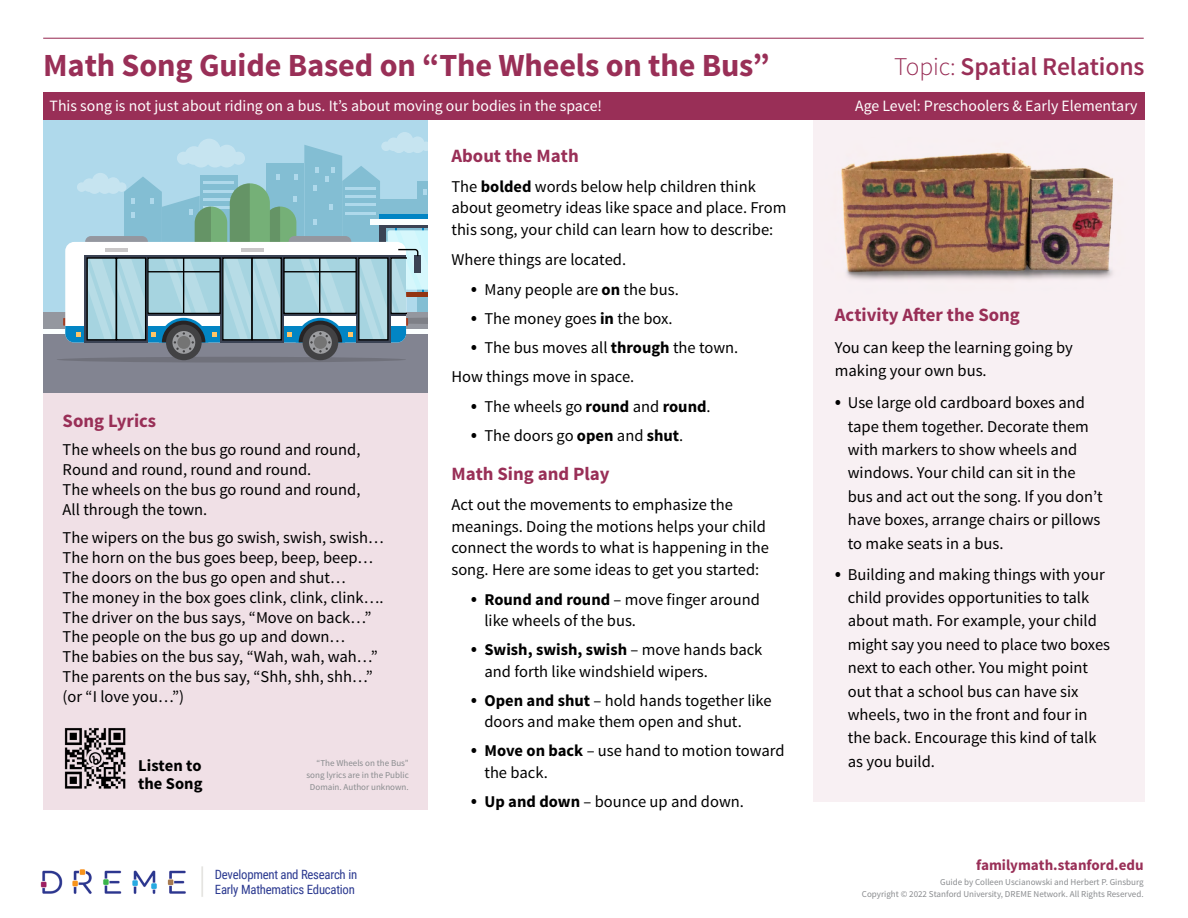
<style>
.page{position:relative;width:1188px;height:918px;background:#fff}
.page>*{position:absolute;margin:0;border:0;box-sizing:border-box;transform-origin:0 0}
.Headline_longer_text{font:700 32.25px "Source Sans Pro";letter-spacing:-.005em;color:#992f57}
.Headline_longer_text-2{font:600 25.5px "Source Sans Pro";letter-spacing:-.005em;color:#992f57}
.Subhead_small{font:700 18.75px "Source Sans Pro";color:#992f57}
.Text_Regular{font:16.5px/19.8px "Source Sans Pro";color:#000}
.Text_bullet{font:16.5px/23.4px "Source Sans Pro";color:#000}
.Text_Indented_Bullet{font:16.5px/21.5px "Source Sans Pro";color:#000}
.Text_Regular-2{font:700 16.5px/18px "Source Sans Pro";color:#000}
.Text_Regular-3{font:15.75px "Source Sans Pro";color:#fff}
.Headline_longer_text-3{font:15.75px "Source Sans Pro";color:#fff}
.t1{font:700 15px "Source Sans Pro";color:#992f57}
.t2{font:12.75px/15px "Roboto Condensed";letter-spacing:-.02em;color:#2b3990}
.Copyright{font:9px/12px "Source Sans Pro";color:#898b8e;text-align:right}
.s1{font-weight:300}
.s2{font-weight:700}
.s3{font-size:21px}
</style>
<div class="page">
<div style="left:43px;top:114px;width:385px;height:696px;background:#f0e0e6"></div>
<div style="left:813px;top:106px;width:332px;height:696px;background:#f8f0f3"></div>
<img style="left:40px;top:866px;width:163px;height:31px">
<img style="left:841px;top:152px;width:272px;height:128px">
<div style="left:43px;top:120px;width:385px;height:193px;background:#afd9eb"></div>
<div style="left:266px;top:163px;width:38px;height:132px;background:#83bed3"></div>
<div style="left:43px;top:318px;width:385px;height:75px;background:#828491"></div>
<div style="left:264px;top:207px;width:32px;height:74px;background:#75b077;border-radius:16px"></div>
<div style="left:43px;top:313px;width:385px;height:19px;background:#94979f"></div>
<hr style="left:43px;top:330px;width:385px;height:4px;background:#fbffff">
<svg style="left:57px;top:357px;width:349px;height:6px"></svg>
<svg style="left:63px;top:318px;width:2px;height:8px"></svg>
<div style="left:65px;top:242px;width:341px;height:101px;background:#fff;border-radius:9px"></div>
<div style="left:65px;top:326px;width:341px;height:17px;background:#0285c4"></div>
<div style="left:303px;top:325px;width:35px;height:35px;background:#424244;border-radius:50%"></div>
<div style="left:220px;top:255px;width:64px;height:88px;background:#3b4354"></div>
<div style="left:251px;top:257px;width:31px;height:84px;border:1px solid #000"></div>
<svg style="left:76px;top:139px;width:205px;height:224px"></svg>
<div style="left:147px;top:257px;width:74px;height:57px;border:1px solid #000"></div>
<hr style="left:183px;top:258px;width:1px;height:55px;background:#000">
<hr style="left:148px;top:271px;width:72px;height:1px;background:#000">
<div style="left:284px;top:258px;width:72px;height:55px;background:#a6d4e0"></div>
<div style="left:283px;top:257px;width:74px;height:57px;border:1px solid #000"></div>
<hr style="left:284px;top:271px;width:72px;height:1px;background:#000">
<svg style="left:287px;top:132px;width:141px;height:221px"></svg>
<hr style="left:241px;top:248px;width:23px;height:3px;background:#c9c7c8">
<hr style="left:105px;top:248px;width:23px;height:3px;background:#c9c7c8">
<hr style="left:43px;top:38px;width:1101px;height:1px;background:#992f57">
<div style="left:43px;top:93px;width:1102px;height:27px;background:#992f57"></div>
<img style="left:64px;top:728px;width:62px;height:61px">
<h1 class="Headline_longer_text" style="left:43px;top:44px;width:728px">Math Song Guide Based on “The Wheels on the Bus”</h1>
<h1 class="Headline_longer_text-2" style="left:894px;top:51px;width:252px"><span class="s1">Topic:</span> Spatial Relations</h1>
<p class="Text_Regular-3" style="left:50px;top:96px;width:554px">This song is not just about riding on a bus. It’s about moving our bodies in the space!</p>
<h1 class="Headline_longer_text-3" style="left:855px;top:96px;width:284px">Age Level: Preschoolers &amp; Early Elementary</h1>
<p class="Subhead_small" style="left:63px;top:409px;width:95px">Song Lyrics</p>
<p class="Text_Regular" style="left:63px;top:440px;width:299px">The wheels on the bus go round and round, Round and round, round and round.<br>The wheels on the bus go round and round, All through the town.</p>
<p class="Text_Regular" style="left:63px;top:528px;width:323px">The wipers on the bus go swish, swish, swish… The horn on the bus goes beep, beep, beep… The doors on the bus go open and shut…<br>The money in the box goes clink, clink, clink….<br>The driver on the bus says, “Move on back…” The people on the bus go up and down…<br>The babies on the bus say, “Wah, wah, wah…” The parents on the bus say, “Shh, shh, shh…” (or “I love you…”)</p>
<p class="Text_Regular-2" style="left:138px;top:757px;width:66px">Listen to the Song</p>
<p class="Copyright" style="left:307px;top:757px;width:104px">“The Wheels on the Bus” song lyrics are in the Public<br>Domain. Author unknown.</p>
<p class="t2" style="left:215px;top:866px;width:144px">Development and Research in<br>Early Mathematics Education</p>
<p class="Subhead_small" style="left:451px;top:143px;width:129px">About the Math</p>
<p class="Text_Regular" style="left:451px;top:176px;width:337px;line-height:21.5px">The <span class="s2">bolded</span> words below help children think about geometry ideas like space and place. From this song, your child can learn how to describe:</p>
<p class="Text_Regular" style="left:451px;top:250px;width:176px">Where things are located.</p>
<p class="Text_Indented_Bullet" style="left:471px;top:279px;width:209px"><span class="s3">•</span> Many people are <span class="s2">on</span> the bus.</p>
<p class="Text_Indented_Bullet" style="left:471px;top:308px;width:203px"><span class="s3">•</span> The money goes <span class="s2">in</span> the box.</p>
<p class="Text_Indented_Bullet" style="left:471px;top:337px;width:269px"><span class="s3">•</span> The bus moves all <span class="s2">through</span> the town.</p>
<p class="Text_Regular" style="left:451px;top:367px;width:184px">How things move in space.</p>
<p class="Text_Indented_Bullet" style="left:471px;top:396px;width:241px"><span class="s3">•</span> The wheels go <span class="s2">round</span> and <span class="s2">round</span>.</p>
<p class="Text_Indented_Bullet" style="left:471px;top:425px;width:214px"><span class="s3">•</span> The doors go <span class="s2">open</span> and <span class="s2">shut</span>.</p>
<p class="Subhead_small" style="left:451px;top:462px;width:160px">Math Sing and Play</p>
<p class="Text_Regular" style="left:451px;top:495px;width:319px;line-height:21.5px">Act out the movements to emphasize the meanings. Doing the motions helps your child connect the words to what is happening in the song. Here are some ideas to get you started:</p>
<p class="Text_Indented_Bullet" style="left:484px;top:589px;width:277px;text-indent:-13px"><span class="s3">•</span> <span class="s2">Round and round</span> – move finger around like wheels of the bus.</p>
<p class="Text_Indented_Bullet" style="left:484px;top:639px;width:280px;text-indent:-13px"><span class="s3">•</span> <span class="s2">Swish, swish, swish</span> – move hands back and forth like windshield wipers.</p>
<p class="Text_Indented_Bullet" style="left:484px;top:690px;width:289px;text-indent:-13px"><span class="s3">•</span> <span class="s2">Open and shut</span> – hold hands together like doors and make them open and shut.</p>
<p class="Text_Indented_Bullet" style="left:484px;top:740px;width:302px;text-indent:-13px"><span class="s3">•</span> <span class="s2">Move on back</span> – use hand to motion toward the back.</p>
<p class="Text_Indented_Bullet" style="left:471px;top:791px;width:275px"><span class="s3">•</span> <span class="s2">Up and down</span> – bounce up and down.</p>
<p class="Subhead_small" style="left:835px;top:303px;width:187px">Activity After the Song</p>
<p class="Text_Regular" style="left:835px;top:336px;width:240px;line-height:23.4px">You can keep the learning going by making your own bus.</p>
<p class="Text_bullet" style="left:848px;top:391px;width:256px;text-indent:-13px"><span class="s3">•</span> Use large old cardboard boxes and tape them together. Decorate them with markers to show wheels and windows. Your child can sit in the bus and act out the song. If you don’t have boxes, arrange chairs or pillows to make seats in a bus.</p>
<p class="Text_bullet" style="left:848px;top:563px;width:264px;text-indent:-13px"><span class="s3">•</span> Building and making things with your child provides opportunities to talk about math. For example, your child might say you need to place two boxes next to each other. You might point out that a school bus can have six wheels, two in the front and four in the back. Encourage this kind of talk as you build.</p>
<p class="t1" style="left:976px;top:856px;width:169px">familymath.stanford.edu</p>
<p class="Copyright" style="left:862px;top:876px;width:283px">Guide by Colleen Uscianowski and Herbert P. Ginsburg<br>Copyright © 2022 Stanford University, DREME Network. All Rights Reserved.</p>
</div>
